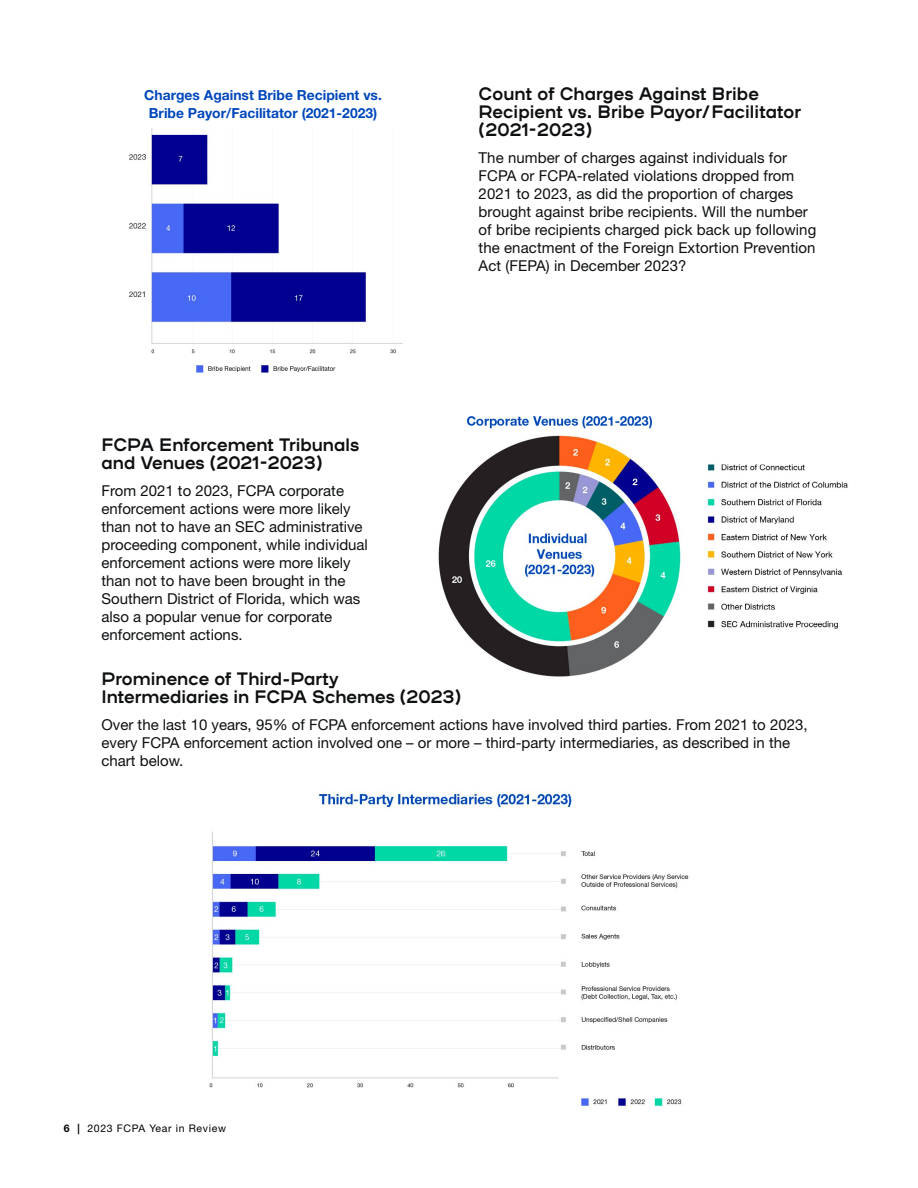
<style>
.page{position:relative;width:918px;height:1188px;background:#fff}
.page>*{position:absolute;margin:0;border:0;box-sizing:border-box;transform-origin:0 0}
.t1{font:700 18px/18px "Mo Fo Plaax";color:#0d0f11}
.t2{font:15px/18px "Helvetica Neue LT Std";color:#0d0f11}
.t3{font:700 13.8px/18px "Helvetica Neue LT Std";color:#0047bb;text-align:center}
.t4{font:10.5px "Helvetica Neue LT Std";letter-spacing:.06em;color:#000}
.s1{font-weight:700}
</style>
<div class="page">
<img style="left:438px;top:416px;width:243px;height:261px">
<img style="left:707px;top:464px;width:141px;height:165px">
<img style="left:196px;top:365px;width:140px;height:8px">
<img style="left:129px;top:128px;width:274px;height:226px">
<img style="left:209px;top:791px;width:480px;height:317px">
<p class="t3" style="left:144px;top:86px;width:239px">Charges Against Bribe Recipient vs.<br>Bribe Payor/Facilitator (2021-2023)</p>
<p class="t1" style="left:479px;top:84px;width:324px">Count of Charges Against Bribe<br>Recipient vs. Bribe Payor/Facilitator (2021-2023)</p>
<p class="t2" style="left:479px;top:148px;width:339px">The number of charges against individuals for FCPA or FCPA-related violations dropped from 2021 to 2023, as did the proportion of charges brought against bribe recipients. Will the number of bribe recipients charged pick back up following the enactment of the Foreign Extortion Prevention Act (FEPA) in December 2023?</p>
<p class="t1" style="left:102px;top:435px;width:259px">FCPA Enforcement Tribunals and Venues (2021-2023)</p>
<p class="t2" style="left:102px;top:481px;width:268px">From 2021 to 2023, FCPA corporate enforcement actions were more likely than not to have an SEC administrative proceeding component, while individual enforcement actions were more likely than not to have been brought in the Southern District of Florida, which was also a popular venue for corporate enforcement actions.</p>
<p class="t1" style="left:102px;top:669px;width:361px">Prominence of Third-Party<br>Intermediaries in FCPA Schemes (2023)</p>
<p class="t2" style="left:102px;top:715px;width:708px">Over the last 10 years, 95% of FCPA enforcement actions have involved third parties. From 2021 to 2023, every FCPA enforcement action involved one – or more – third-party intermediaries, as described in the chart below.</p>
<p class="t4" style="left:64px;top:1122px;width:164px"><span class="s1">6 |</span> 2023 FCPA Year in Review</p>
</div>
